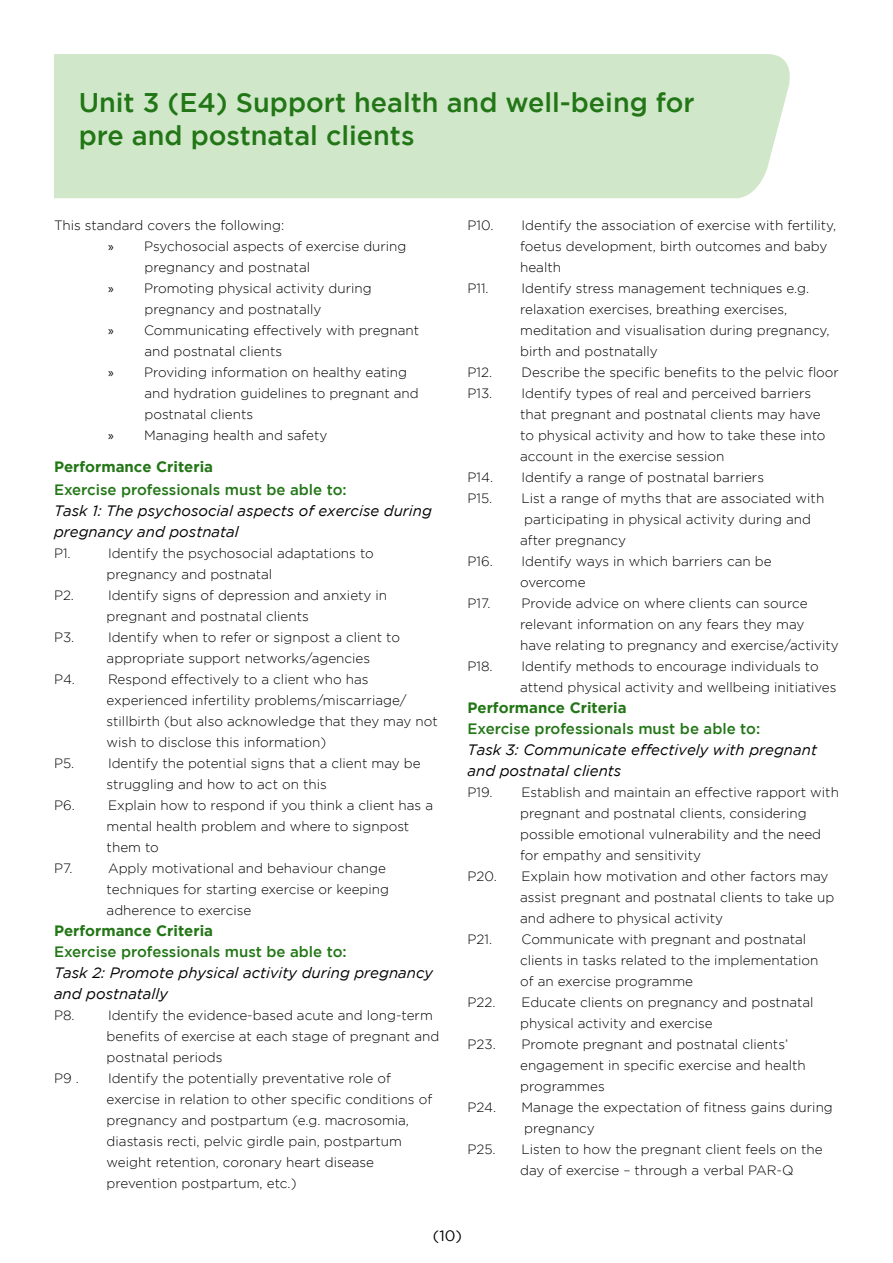
<style>
.page{position:relative;width:893px;height:1263px;background:#fff}
.page>*{position:absolute;margin:0;border:0;box-sizing:border-box;transform-origin:0 0}
.t1{font:500 27px/32.4px "Gotham";color:#227616}
.t2{font:italic 15px/21px "Gotham";color:#000}
.t3{font:500 15px "Gotham";color:#227616}
.t4{font:700 15px "Gotham";color:#227616}
.t5{font:15px "Gotham";color:#000}
.t6{font:300 13.5px/21px "Gotham";color:#000}
.s1{font-family:"Myriad Pro";font-weight:400}
</style>
<div class="page">
<div style="left:54px;top:54px;width:736px;height:144px;background:#d0e7ca"></div>
<h1 class="t1" style="left:79px;top:86px;width:617px">Unit 3 (E4) Support health and well-being for pre and postnatal clients</h1>
<p class="t6" style="left:54px;top:215px;width:232px">This standard covers the following:</p>
<p class="t6" style="left:108px;top:236px;width:300px"><span class="s1">»</span> Psychosocial aspects of exercise during</p>
<p class="t6" style="left:144px;top:257px;width:167px">pregnancy and postnatal</p>
<p class="t6" style="left:108px;top:278px;width:265px"><span class="s1">»</span> Promoting physical activity during</p>
<p class="t6" style="left:144px;top:299px;width:178px">pregnancy and postnatally</p>
<p class="t6" style="left:108px;top:320px;width:313px"><span class="s1">»</span> Communicating effectively with pregnant</p>
<p class="t6" style="left:144px;top:341px;width:139px">and postnatal clients</p>
<p class="t6" style="left:108px;top:362px;width:300px"><span class="s1">»</span> Providing information on healthy eating</p>
<p class="t6" style="left:144px;top:383px;width:276px">and hydration guidelines to pregnant and</p>
<p class="t6" style="left:144px;top:404px;width:110px">postnatal clients</p>
<p class="t6" style="left:108px;top:425px;width:221px"><span class="s1">»</span> Managing health and safety</p>
<p class="t4" style="left:54px;top:458px;width:161px">Performance Criteria</p>
<p class="t3" style="left:54px;top:481px;width:294px">Exercise professionals must be able to:</p>
<p class="t2" style="left:54px;top:500px;width:379px">Task 1: The psychosocial aspects of exercise during pregnancy and postnatal</p>
<p class="t6" style="left:54px;top:542px;width:18px">P1.</p>
<p class="t6" style="left:107px;top:542px;width:269px">Identify the psychosocial adaptations to pregnancy and postnatal</p>
<p class="t6" style="left:54px;top:584px;width:22px">P2.</p>
<p class="t6" style="left:107px;top:584px;width:282px">Identify signs of depression and anxiety in pregnant and postnatal clients</p>
<p class="t6" style="left:54px;top:626px;width:22px">P3.</p>
<p class="t6" style="left:107px;top:626px;width:295px">Identify when to refer or signpost a client to appropriate support networks/agencies</p>
<p class="t6" style="left:54px;top:668px;width:23px">P4.</p>
<p class="t6" style="left:107px;top:668px;width:333px">Respond effectively to a client who has experienced infertility problems/miscarriage/ stillbirth (but also acknowledge that they may not wish to disclose this information)</p>
<p class="t6" style="left:54px;top:752px;width:22px">P5.</p>
<p class="t6" style="left:107px;top:752px;width:315px">Identify the potential signs that a client may be struggling and how to act on this</p>
<p class="t6" style="left:54px;top:794px;width:22px">P6.</p>
<p class="t6" style="left:107px;top:794px;width:328px">Explain how to respond if you think a client has a mental health problem and where to signpost them to</p>
<p class="t6" style="left:54px;top:857px;width:20px">P7.</p>
<p class="t6" style="left:107px;top:857px;width:284px">Apply motivational and behaviour change techniques for starting exercise or keeping adherence to exercise</p>
<p class="t4" style="left:54px;top:922px;width:161px">Performance Criteria</p>
<p class="t3" style="left:54px;top:943px;width:294px">Exercise professionals must be able to:</p>
<p class="t2" style="left:54px;top:962px;width:381px">Task 2: Promote physical activity during pregnancy and postnatally</p>
<p class="t6" style="left:54px;top:1004px;width:22px">P8.</p>
<p class="t6" style="left:107px;top:1004px;width:334px">Identify the evidence-based acute and long-term benefits of exercise at each stage of pregnant and postnatal periods</p>
<p class="t6" style="left:54px;top:1067px;width:26px">P9 .</p>
<p class="t6" style="left:107px;top:1067px;width:327px">Identify the potentially preventative role of exercise in relation to other specific conditions of pregnancy and postpartum (e.g. macrosomia, diastasis recti, pelvic girdle pain, postpartum weight retention, coronary heart disease prevention postpartum, etc.)</p>
<p class="t6" style="left:467px;top:215px;width:27px">P10.</p>
<p class="t6" style="left:520px;top:215px;width:317px">Identify the association of exercise with fertility, foetus development, birth outcomes and baby health</p>
<p class="t6" style="left:467px;top:278px;width:23px">P11.</p>
<p class="t6" style="left:520px;top:278px;width:311px">Identify stress management techniques e.g. relaxation exercises, breathing exercises, meditation and visualisation during pregnancy, birth and postnatally</p>
<p class="t6" style="left:467px;top:362px;width:26px">P12.</p>
<p class="t6" style="left:521px;top:362px;width:319px">Describe the specific benefits to the pelvic floor</p>
<p class="t6" style="left:467px;top:383px;width:26px">P13.</p>
<p class="t6" style="left:520px;top:383px;width:307px">Identify types of real and perceived barriers that pregnant and postnatal clients may have to physical activity and how to take these into account in the exercise session</p>
<p class="t6" style="left:467px;top:467px;width:27px">P14.</p>
<p class="t6" style="left:521px;top:467px;width:244px">Identify a range of postnatal barriers</p>
<p class="t6" style="left:467px;top:488px;width:26px">P15.</p>
<p class="t6" style="left:520px;top:488px;width:306px">List a range of myths that are associated with participating in physical activity during and after pregnancy</p>
<p class="t6" style="left:467px;top:551px;width:27px">P16.</p>
<p class="t6" style="left:520px;top:551px;width:253px">Identify ways in which barriers can be overcome</p>
<p class="t6" style="left:467px;top:593px;width:25px">P17.</p>
<p class="t6" style="left:520px;top:593px;width:320px">Provide advice on where clients can source relevant information on any fears they may have relating to pregnancy and exercise/activity</p>
<p class="t6" style="left:467px;top:656px;width:27px">P18.</p>
<p class="t6" style="left:520px;top:656px;width:318px">Identify methods to encourage individuals to attend physical activity and wellbeing initiatives</p>
<p class="t4" style="left:467px;top:699px;width:161px">Performance Criteria</p>
<p class="t3" style="left:467px;top:720px;width:294px">Exercise professionals must be able to:</p>
<p class="t2" style="left:467px;top:739px;width:351px">Task 3: Communicate effectively with pregnant and postnatal clients</p>
<p class="t6" style="left:467px;top:782px;width:27px">P19.</p>
<p class="t6" style="left:520px;top:782px;width:320px">Establish and maintain an effective rapport with pregnant and postnatal clients, considering possible emotional vulnerability and the need for empathy and sensitivity</p>
<p class="t6" style="left:467px;top:866px;width:31px">P20.</p>
<p class="t6" style="left:520px;top:866px;width:316px">Explain how motivation and other factors may assist pregnant and postnatal clients to take up and adhere to physical activity</p>
<p class="t6" style="left:467px;top:929px;width:26px">P21.</p>
<p class="t6" style="left:520px;top:929px;width:300px">Communicate with pregnant and postnatal clients in tasks related to the implementation of an exercise programme</p>
<p class="t6" style="left:467px;top:992px;width:30px">P22.</p>
<p class="t6" style="left:520px;top:992px;width:295px">Educate clients on pregnancy and postnatal physical activity and exercise</p>
<p class="t6" style="left:467px;top:1034px;width:30px">P23.</p>
<p class="t6" style="left:520px;top:1034px;width:287px">Promote pregnant and postnatal clients’ engagement in specific exercise and health programmes</p>
<p class="t6" style="left:467px;top:1097px;width:30px">P24.</p>
<p class="t6" style="left:521px;top:1097px;width:313px">Manage the expectation of fitness gains during pregnancy</p>
<p class="t6" style="left:467px;top:1139px;width:30px">P25.</p>
<p class="t6" style="left:520px;top:1139px;width:304px">Listen to how the pregnant client feels on the day of exercise – through a verbal PAR-Q</p>
<p class="t5" style="left:433px;top:1227px;width:31px">(10)</p>
</div>
